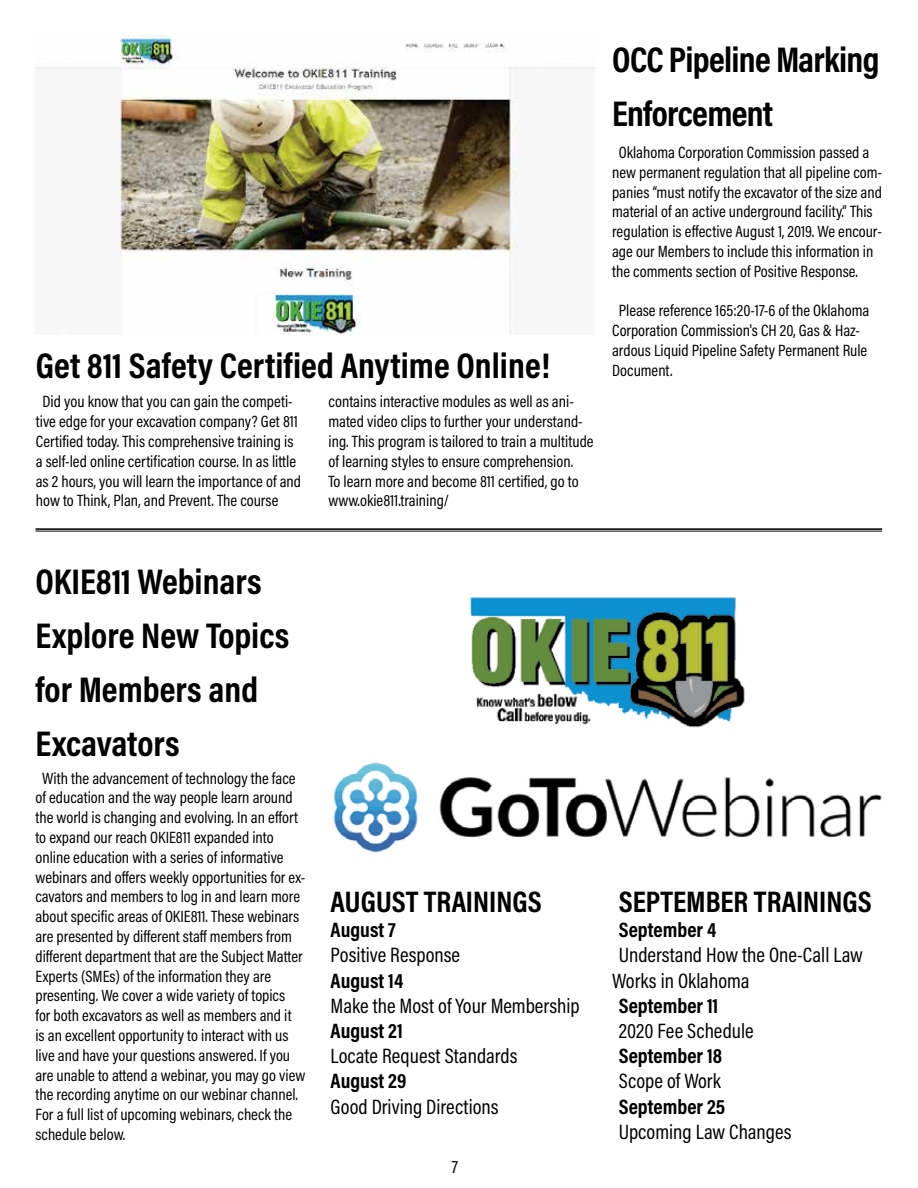
<style>
.page{position:relative;width:918px;height:1188px;background:#fff}
.page>*{position:absolute;margin:0;border:0;box-sizing:border-box;transform-origin:0 0}
.t1{font:700 36px/54px "Acumin Pro Cond";color:#000101}
.t2{font:700 36px/54px "Acumin Pro Cond";letter-spacing:-.02em;color:#000101}
.t3{font:700 30px "Acumin Pro Cond";color:#000}
.t4{font:21px/25.2px "Acumin Pro Cond";color:#000}
.t5{font:700 21px "Acumin Pro Cond";color:#000}
.t6{font:18px "Acumin Pro Cond";color:#000}
.t7{font:16.5px/19.8px "Acumin Pro Cond";color:#000}
.s1{color:#fff}
</style>
<div class="page">
<img style="left:333px;top:597px;width:549px;height:255px">
<img style="left:36px;top:36px;width:559px;height:298px">
<hr style="left:35px;top:528px;width:847px;height:2px;background:#000">
<hr style="left:35px;top:531px;width:847px;height:1px;background:#000">
<h1 class="t1" style="left:36px;top:338px;width:546px">Get 811 Safety Certified Anytime Online!<span class="s1">es</span></h1>
<p class="t7" style="left:329px;top:391px;width:267px">contains interactive modules as well as ani&shy;mated video clips to further your understand&shy;ing. This program is tailored to train a multitude of learning styles to ensure comprehension.<br>To learn more and become 811 certified, go to www.okie811.training/</p>
<p class="t7" style="left:36px;top:391px;width:267px;text-indent:7px">Did you know that you can gain the competi&shy;tive edge for your excavation company? Get 811<br>Certified today. This comprehensive training is a self-led online certification course. In as little as 2 hours, you will learn the importance of and how to Think, Plan, and Prevent. The course</p>
<h1 class="t2" style="left:612px;top:32px;width:269px">OCC Pipeline Marking<br>Enforcement</h1>
<p class="t7" style="left:612px;top:142px;width:271px;text-indent:7px">Oklahoma Corporation Commission passed a new permanent regulation that all pipeline com&shy;panies “must notify the excavator of the size and material of an active underground facility.” This regulation is effective August 1, 2019. We encour&shy;age our Members to include this information in the comments section of Positive Response.</p>
<p class="t7" style="left:612px;top:300px;width:259px;text-indent:7px">Please reference 165:20-17-6 of the Oklahoma Corporation Commission's CH 20, Gas &amp; Haz&shy;ardous Liquid Pipeline Safety Permanent Rule Document.</p>
<h1 class="t1" style="left:35px;top:554px;width:255px">OKIE811 Webinars<br>Explore New Topics for Members and<br>Excavators</h1>
<p class="t7" style="left:35px;top:768px;width:271px;text-indent:7px">With the advancement of technology the face of education and the way people learn around the world is changing and evolving. In an effort to expand our reach OKIE811 expanded into online education with a series of informative webinars and offers weekly opportunities for ex&shy;cavators and members to log in and learn more about specific areas of OKIE811. These webinars are presented by different staff members from different department that are the Subject Matter Experts (SMEs) of the information they are presenting. We cover a wide variety of topics<br>for both excavators as well as members and it<br>is an excellent opportunity to interact with us live and have your questions answered. If you are unable to attend a webinar, you may go view the recording anytime on our webinar channel.<br>For a full list of upcoming webinars, check the schedule below.</p>
<h2 class="t3" style="left:331px;top:882px;width:213px">AUGUST TRAININGS</h2>
<p class="t5" style="left:331px;top:916px;width:67px">August 7</p>
<p class="t4" style="left:331px;top:942px;width:131px">Positive Response</p>
<p class="t5" style="left:331px;top:966px;width:74px">August 14</p>
<p class="t4" style="left:331px;top:993px;width:251px">Make the Most of Your Membership</p>
<p class="t5" style="left:331px;top:1017px;width:74px">August 21</p>
<p class="t4" style="left:331px;top:1043px;width:188px">Locate Request Standards</p>
<p class="t5" style="left:331px;top:1067px;width:77px">August 29</p>
<p class="t4" style="left:331px;top:1093px;width:170px">Good Driving Directions</p>
<p class="t6" style="left:452px;top:1155px;width:8px">7</p>
<h2 class="t3" style="left:619px;top:882px;width:255px">SEPTEMBER TRAININGS</h2>
<p class="t5" style="left:619px;top:916px;width:99px">September 4</p>
<p class="t4" style="left:612px;top:942px;width:252px;text-indent:7px">Understand How the One-Call Law<br>Works in Oklahoma</p>
<p class="t5" style="left:619px;top:992px;width:101px">September 11</p>
<p class="t4" style="left:619px;top:1018px;width:136px">2020 Fee Schedule</p>
<p class="t5" style="left:619px;top:1042px;width:105px">September 18</p>
<p class="t4" style="left:619px;top:1068px;width:103px">Scope of Work</p>
<p class="t5" style="left:619px;top:1092px;width:108px">September 25</p>
<p class="t4" style="left:619px;top:1119px;width:174px">Upcoming Law Changes</p>
</div>
